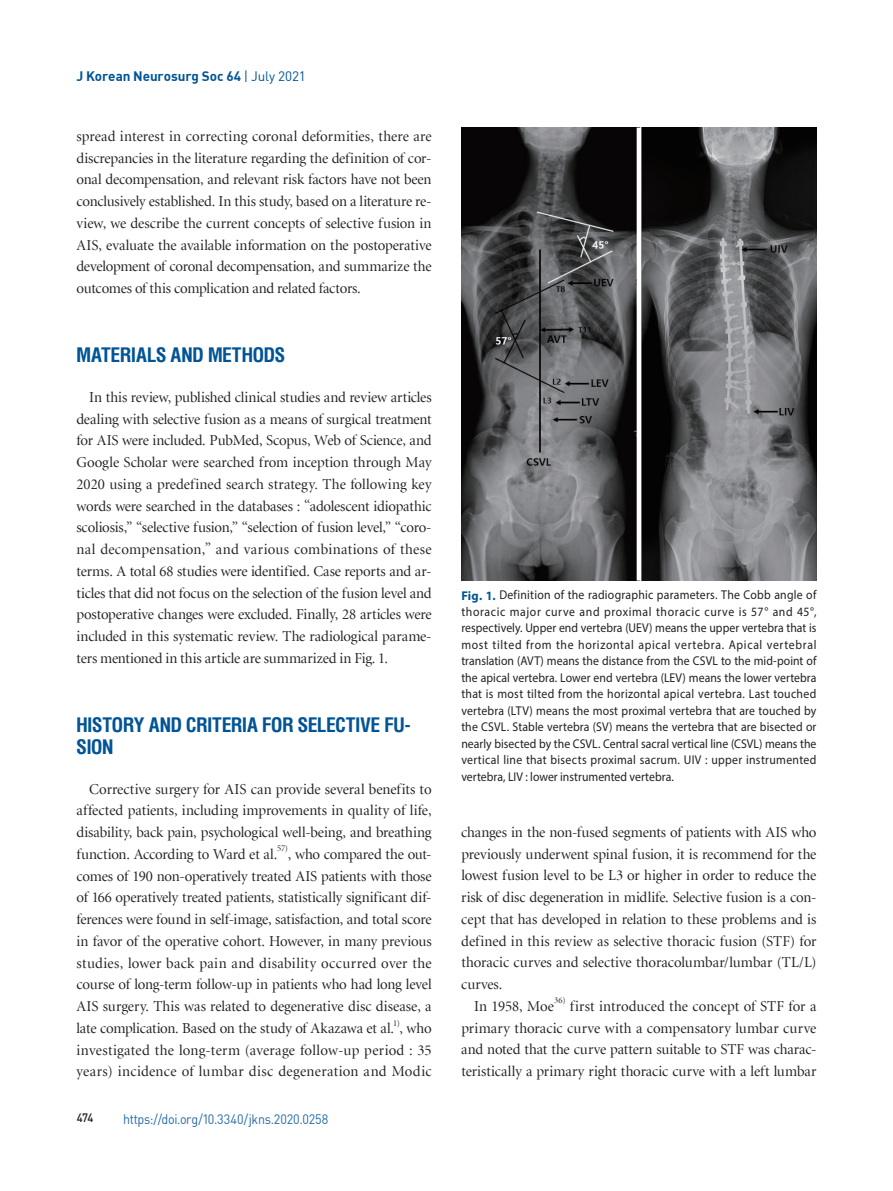
<style>
.page{position:relative;width:893px;height:1191px;background:#fff}
.page>*{position:absolute;margin:0;border:0;box-sizing:border-box;transform-origin:0 0}
.t1{font:700 condensed 19.5px/21.8px "Helvetica";letter-spacing:-.03em;color:#005495}
.t2{font:15px/21.8px "Minion LT Display";color:#231f20;text-align:justify}
.t3{font:15px/21.8px "Minion LT Display";letter-spacing:.02em;color:#231f20}
.t4{font:13.5px "DIN";letter-spacing:-.015em;color:#2369a5;scale:.93 1}
.t5{font:700 13.5px "DIN";letter-spacing:-.005em;color:#005495}
.t6{font:12.75px/16.5px "Myriad Pro";letter-spacing:.005em;color:#231f20;text-align:justify;scale:.92 1}
.t7{font:12px "Dinmed";color:#231f20;scale:.93 1}
.t8{font:8.7px "Minion LT Display";color:#231f20}
.s1{font-weight:400}
.s2{font-weight:700;color:#005495}
</style>
<div class="page">
<img style="left:461px;top:128px;width:355px;height:452px">
<hr style="left:637px;top:128px;width:4px;height:452px;background:#fff">
<p class="t5" style="left:76px;top:68px;width:231px">J Korean Neurosurg Soc 64 <span class="s1">| July 2021</span></p>
<p class="t2" style="left:76px;top:126px;width:357px">spread interest in correcting coronal deformities, there are discrepancies in the literature regarding the definition of cor&shy;onal decompensation, and relevant risk factors have not been conclusively established. In this study, based on a literature re&shy;view, we describe the current concepts of selective fusion in AIS, evaluate the available information on the postoperative development of coronal decompensation, and summarize the outcomes of this complication and related factors.</p>
<h1 class="t1" style="left:76px;top:344px;width:211px">MATERIALS AND METHODS</h1>
<p class="t2" style="left:76px;top:387px;width:357px;text-indent:13px">In this review, published clinical studies and review articles dealing with selective fusion as a means of surgical treatment for AIS were included. PubMed, Scopus, Web of Science, and Google Scholar were searched from inception through May 2020 using a predefined search strategy. The following key words were searched in the databases : “adolescent idiopathic scoliosis,” “selective fusion,” “selection of fusion level,” “coro&shy;nal decompensation,” and various combinations of these terms. A total 68 studies were identified. Case reports and ar&shy;ticles that did not focus on the selection of the fusion level and postoperative changes were excluded. Finally, 28 articles were included in this systematic review. The radiological parame&shy;ters mentioned in this article are summarized in Fig. 1.</p>
<h1 class="t1" style="left:76px;top:714px;width:336px">HISTORY AND CRITERIA FOR SELECTIVE FU-<br>SION</h1>
<p class="t2" style="left:76px;top:778px;width:357px;text-indent:13px">Corrective surgery for AIS can provide several benefits to affected patients, including improvements in quality of life, disability, back pain, psychological well-being, and breathing function. According to Ward et al.</p>
<p class="t8" style="left:277px;top:844px;width:13px">57)</p>
<p class="t2" style="left:76px;top:843px;width:357px;text-indent:211px">, who compared the out&shy;comes of 190 non-operatively treated AIS patients with those of 166 operatively treated patients, statistically significant dif&shy;ferences were found in self-image, satisfaction, and total score in favor of the operative cohort. However, in many previous studies, lower back pain and disability occurred over the course of long-term follow-up in patients who had long level AIS surgery. This was related to degenerative disc disease, a late complication. Based on the study of Akazawa et al. , who</p>
<p class="t8" style="left:393px;top:1018px;width:8px">1)</p>
<p class="t3" style="left:76px;top:1039px;width:357px">investigated the long-term (average follow-up period : 35 years) incidence of lumbar disc degeneration and Modic</p>
<p class="t7" style="left:77px;top:1109px;width:20px">474</p>
<p class="t4" style="left:123px;top:1110px;width:222px">https://doi.org/10.3340/jkns.2020.0258</p>
<p class="t6" style="left:461px;top:586px;width:387px"><span class="s2">Fig. 1.</span> Definition of the radiographic parameters. The Cobb angle of thoracic major curve and proximal thoracic curve is 57° and 45°, respectively. Upper end vertebra (UEV) means the upper vertebra that is most tilted from the horizontal apical vertebra. Apical vertebral translation (AVT) means the distance from the CSVL to the mid-point of the apical vertebra. Lower end vertebra (LEV) means the lower vertebra that is most tilted from the horizontal apical vertebra. Last touched vertebra (LTV) means the most proximal vertebra that are touched by the CSVL. Stable vertebra (SV) means the vertebra that are bisected or nearly bisected by the CSVL. Central sacral vertical line (CSVL) means the vertical line that bisects proximal sacrum. UIV : upper instrumented vertebra, LIV : lower instrumented vertebra.</p>
<p class="t2" style="left:461px;top:821px;width:357px">changes in the non-fused segments of patients with AIS who</p>
<p class="t2" style="left:461px;top:843px;width:357px">previously underwent spinal fusion, it is recommend for the</p>
<p class="t2" style="left:461px;top:865px;width:357px">lowest fusion level to be L3 or higher in order to reduce the</p>
<p class="t2" style="left:461px;top:887px;width:357px">risk of disc degeneration in midlife. Selective fusion is a con-</p>
<p class="t2" style="left:461px;top:908px;width:357px">cept that has developed in relation to these problems and is</p>
<p class="t2" style="left:461px;top:930px;width:357px">defined in this review as selective thoracic fusion (STF) for</p>
<p class="t2" style="left:461px;top:952px;width:357px">thoracic curves and selective thoracolumbar/lumbar (TL/L)</p>
<p class="t2" style="left:461px;top:974px;width:42px">curves.</p>
<p class="t2" style="left:474px;top:995px;width:81px">In 1958, Moe</p>
<p class="t8" style="left:554px;top:996px;width:13px">36)</p>
<p class="t2" style="left:461px;top:995px;width:357px;text-indent:109px">first introduced the concept of STF for a primary thoracic curve with a compensatory lumbar curve and noted that the curve pattern suitable to STF was charac&shy;teristically a primary right thoracic curve with a left lumbar</p>
</div>
